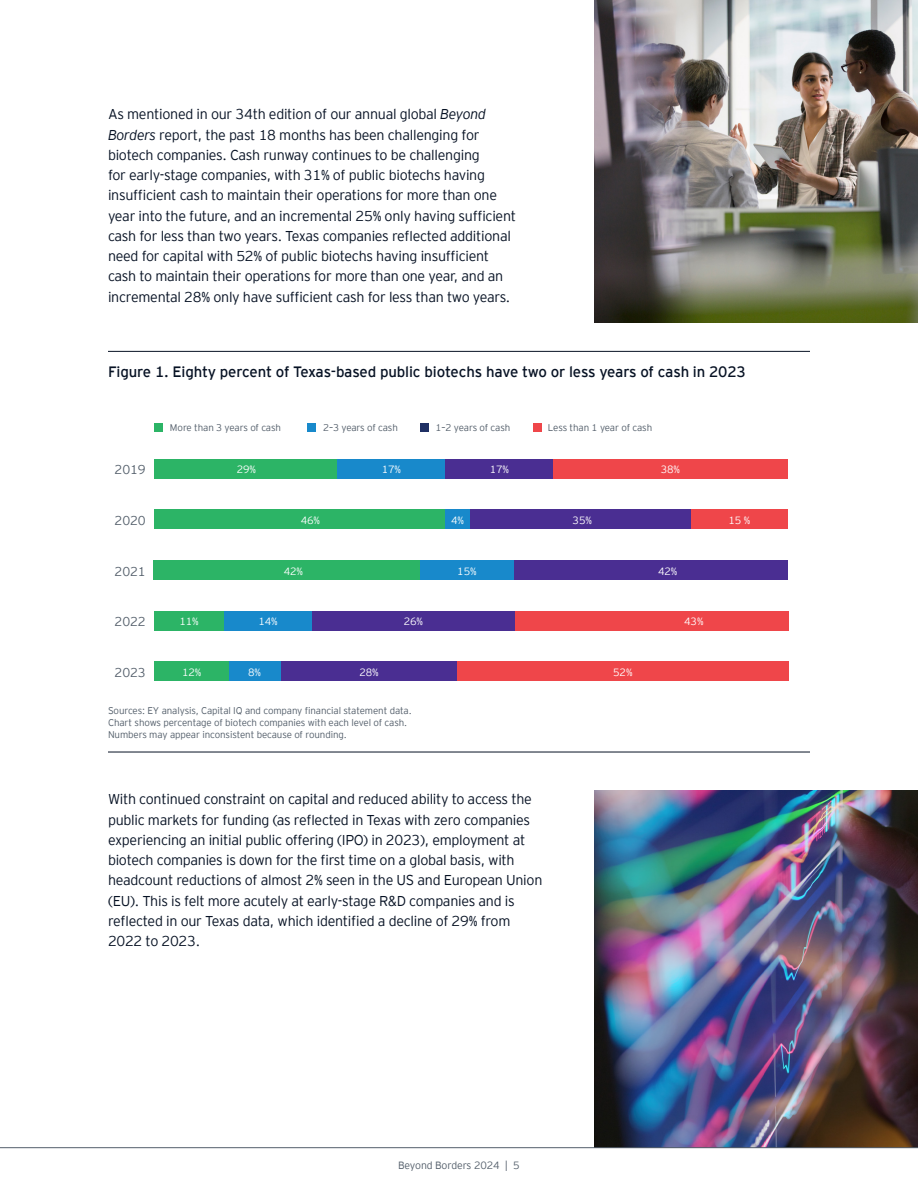
<style>
.page{position:relative;width:918px;height:1188px;background:#fff}
.page>*{position:absolute;margin:0;border:0;box-sizing:border-box;transform-origin:0 0}
.Heading{font:15px "EY Interstate";letter-spacing:-.01em;color:#071224}
.Body_copy{font:300 14.25px/20.2px "EY Interstate";letter-spacing:-.02em;color:#071224}
._6_5{font:300 12.75px "EY Interstate";letter-spacing:-.01em;color:#545f6b}
._6_5-2{font:300 10.5px "EY Interstate";letter-spacing:-.01em;color:#fff}
.t1{font:300 10.5px "EY Interstate";letter-spacing:-.01em;color:#545f6b}
.source_copy_6_5{font:300 9.75px "EY Interstate";letter-spacing:-.01em;color:#545f6b}
._6_5-3{font:300 9.75px "EY Interstate";letter-spacing:-.015em;color:#545f6b}
.s1{font-style:italic}
</style>
<div class="page">
<img style="left:594px;top:791px;width:324px;height:356px">
<img style="left:594px;top:0;width:324px;height:323px">
<hr style="left:0;top:1147px;width:918px;height:1px;background:#545f6b">
<hr style="left:108px;top:351px;width:702px;height:1px;background:#071224">
<hr style="left:108px;top:752px;width:702px;height:1px;background:#071224">
<div style="left:154px;top:560px;width:266px;height:20px;background:#2cb466"></div>
<div style="left:420px;top:560px;width:95px;height:20px;background:#1889cb"></div>
<div style="left:515px;top:560px;width:273px;height:20px;background:#4a2e92"></div>
<div style="left:154px;top:510px;width:292px;height:19px;background:#2cb466"></div>
<div style="left:446px;top:510px;width:24px;height:19px;background:#1889cb"></div>
<div style="left:470px;top:510px;width:221px;height:19px;background:#4a2e92"></div>
<div style="left:691px;top:510px;width:97px;height:19px;background:#ef464a"></div>
<div style="left:154px;top:459px;width:184px;height:20px;background:#2cb466"></div>
<div style="left:338px;top:459px;width:108px;height:20px;background:#1889cb"></div>
<div style="left:446px;top:459px;width:108px;height:20px;background:#4a2e92"></div>
<div style="left:553px;top:459px;width:235px;height:20px;background:#ef464a"></div>
<div style="left:154px;top:611px;width:70px;height:20px;background:#2cb466"></div>
<div style="left:224px;top:611px;width:88px;height:20px;background:#1889cb"></div>
<div style="left:312px;top:611px;width:203px;height:20px;background:#4a2e92"></div>
<div style="left:515px;top:611px;width:273px;height:20px;background:#ef464a"></div>
<div style="left:154px;top:661px;width:76px;height:20px;background:#2cb466"></div>
<div style="left:230px;top:661px;width:51px;height:20px;background:#1889cb"></div>
<div style="left:281px;top:661px;width:176px;height:20px;background:#4a2e92"></div>
<div style="left:457px;top:661px;width:331px;height:20px;background:#ef464a"></div>
<div style="left:155px;top:423px;width:8px;height:8px;background:#2cb466"></div>
<div style="left:308px;top:423px;width:8px;height:8px;background:#1889cb"></div>
<div style="left:421px;top:423px;width:8px;height:8px;background:#1f3064"></div>
<div style="left:533px;top:423px;width:8px;height:8px;background:#ef464a"></div>
<p class="Body_copy" style="left:108px;top:103px;width:410px">As mentioned in our 34th edition of our annual global <span class="s1">Beyond Borders</span> report, the past 18 months has been challenging for biotech companies. Cash runway continues to be challenging<br>for early-stage companies, with 31% of public biotechs having insufficient cash to maintain their operations for more than one year into the future, and an incremental 25% only having sufficient cash for less than two years. Texas companies reflected additional need for capital with 52% of public biotechs having insufficient cash to maintain their operations for more than one year, and an incremental 28% only have sufficient cash for less than two years.</p>
<p class="Heading" style="left:108px;top:361px;width:639px">Figure 1. Eighty percent of Texas-based public biotechs have two or less years of cash in 2023</p>
<p class="_6_5-3" style="left:170px;top:421px;width:113px">More than 3 years of cash</p>
<p class="_6_5-3" style="left:323px;top:421px;width:76px">2–3 years of cash</p>
<p class="_6_5-3" style="left:436px;top:421px;width:76px">1–2 years of cash</p>
<p class="_6_5-3" style="left:548px;top:421px;width:106px">Less than 1 year of cash</p>
<p class="_6_5" style="left:115px;top:461px;width:33px">2019</p>
<p class="_6_5-2" style="left:237px;top:462px;width:21px">29%</p>
<p class="_6_5-2" style="left:382px;top:462px;width:21px">17%</p>
<p class="_6_5-2" style="left:490px;top:462px;width:21px">17%</p>
<p class="_6_5-2" style="left:661px;top:462px;width:21px">38%</p>
<p class="_6_5" style="left:115px;top:511px;width:33px">2020</p>
<p class="_6_5-2" style="left:301px;top:513px;width:21px">46%</p>
<p class="_6_5-2" style="left:451px;top:513px;width:14px">4%</p>
<p class="_6_5-2" style="left:573px;top:513px;width:21px">35%</p>
<p class="_6_5-2" style="left:729px;top:513px;width:23px">15 %</p>
<p class="_6_5" style="left:115px;top:562px;width:33px">2021</p>
<p class="_6_5-2" style="left:284px;top:564px;width:21px">42%</p>
<p class="_6_5-2" style="left:457px;top:564px;width:21px">15%</p>
<p class="_6_5-2" style="left:658px;top:564px;width:21px">42%</p>
<p class="_6_5" style="left:115px;top:612px;width:33px">2022</p>
<p class="_6_5-2" style="left:179px;top:614px;width:21px">11%</p>
<p class="_6_5-2" style="left:258px;top:614px;width:21px">14%</p>
<p class="_6_5-2" style="left:404px;top:614px;width:21px">26%</p>
<p class="_6_5-2" style="left:684px;top:614px;width:21px">43%</p>
<p class="_6_5" style="left:115px;top:663px;width:33px">2023</p>
<p class="_6_5-2" style="left:182px;top:665px;width:21px">12%</p>
<p class="_6_5-2" style="left:248px;top:665px;width:14px">8%</p>
<p class="_6_5-2" style="left:359px;top:665px;width:21px">28%</p>
<p class="_6_5-2" style="left:613px;top:665px;width:21px">52%</p>
<p class="source_copy_6_5" style="left:108px;top:704px;width:305px">Sources: EY analysis, Capital IQ and company financial statement data.</p>
<p class="source_copy_6_5" style="left:108px;top:716px;width:301px">Chart shows percentage of biotech companies with each level of cash.</p>
<p class="source_copy_6_5" style="left:108px;top:728px;width:240px">Numbers may appear inconsistent because of rounding.</p>
<p class="Body_copy" style="left:108px;top:788px;width:436px">With continued constraint on capital and reduced ability to access the public markets for funding (as reflected in Texas with zero companies experiencing an initial public offering (IPO) in 2023), employment at biotech companies is down for the first time on a global basis, with headcount reductions of almost 2% seen in the US and European Union (EU). This is felt more acutely at early-stage R&amp;D companies and is reflected in our Texas data, which identified a decline of 29% from 2022 to 2023.</p>
<p class="t1" style="left:398px;top:1158px;width:123px">Beyond Borders 2024 | 5</p>
</div>
